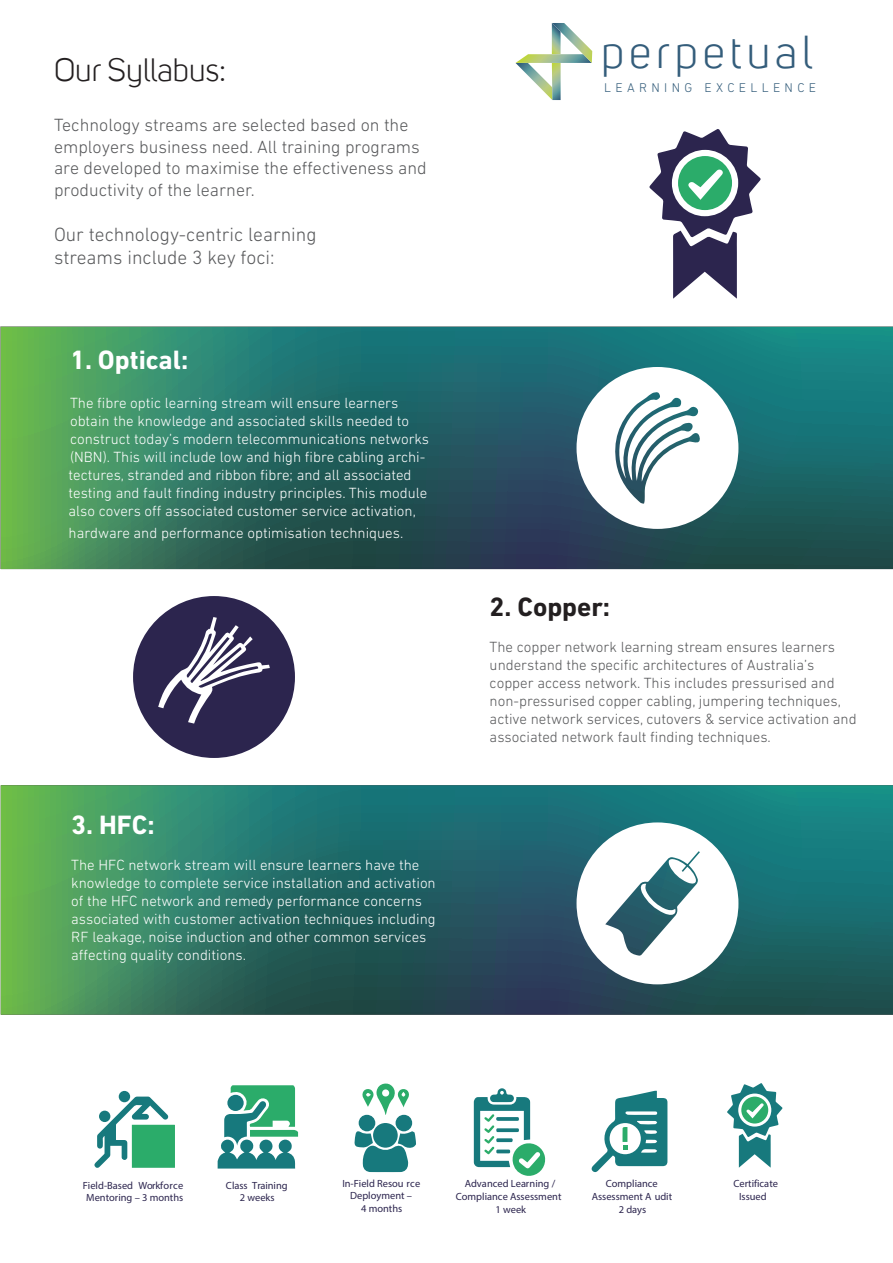
<style>
.page{position:relative;width:893px;height:1263px;background:#fff}
.page>*{position:absolute;margin:0;border:0;box-sizing:border-box;transform-origin:0 0}
.t1{font:45px "Uni Sans";letter-spacing:.11em;color:#345d7b}
.t2{font:31.5px "Uni Sans";color:#231f20}
.t3{font:700 27px "DIN Next LT Pro";color:#fff}
.t4{font:700 27px "DIN Next LT Pro";color:#231f20}
.t5{font:300 19.5px "DIN Next LT Pro";color:#57585a}
.t6{font:300 18px/21.6px "DIN Next LT Pro";color:#57585a}
.t7{font:300 15px/18px "DIN Next LT Pro";color:#fff}
.t8{font:300 15px/18px "DIN Next LT Pro";color:#57585a}
.t9{font:300 12.9px "DIN Next LT Pro";letter-spacing:.34em;color:#345d7b}
.t10{font:10.5px/12.5px "Myriad Pro";color:#2c254e;text-align:center}
</style>
<div class="page">
<svg style="left:1px;top:785px;width:892px;height:230px;background:#2b7265"></svg>
<svg style="left:1px;top:327px;width:892px;height:242px;background:#2b7063"></svg>
<svg style="left:576px;top:822px;width:162px;height:162px"></svg>
<svg style="left:576px;top:367px;width:162px;height:162px"></svg>
<svg style="left:133px;top:596px;width:162px;height:162px"></svg>
<svg style="left:474px;top:1088px;width:72px;height:88px"></svg>
<svg style="left:94px;top:1096px;width:81px;height:72px"></svg>
<div style="left:99px;top:1110px;width:11px;height:12px;background:#17797d;border-radius:50%"></div>
<div style="left:119px;top:1091px;width:11px;height:11px;background:#17797d;border-radius:50%"></div>
<svg style="left:218px;top:1085px;width:80px;height:83px"></svg>
<div style="left:227px;top:1095px;width:17px;height:16px;background:#17797d;border-radius:50%"></div>
<div style="left:373px;top:1123px;width:25px;height:25px;background:#17797d;border-radius:50%"></div>
<svg style="left:354px;top:1131px;width:62px;height:41px"></svg>
<div style="left:359px;top:1115px;width:16px;height:16px;background:#17797d;border-radius:50%"></div>
<div style="left:395px;top:1115px;width:17px;height:16px;background:#17797d;border-radius:50%"></div>
<svg style="left:362px;top:1083px;width:47px;height:32px"></svg>
<svg style="left:727px;top:1083px;width:56px;height:85px"></svg>
<svg style="left:591px;top:1091px;width:76px;height:82px"></svg>
<svg style="left:515px;top:23px;width:77px;height:77px"></svg>
<svg style="left:649px;top:129px;width:112px;height:170px"></svg>
<p class="t2" style="left:54px;top:52px;width:174px">Our Syllabus:</p>
<p class="t6" style="left:54px;top:114px;width:374px">Technology streams are selected based on the employers business need. All training programs are developed to maximise the effectiveness and productivity of the learner.</p>
<p class="t5" style="left:54px;top:223px;width:264px">Our technology-centric learning</p>
<p class="t5" style="left:54px;top:247px;width:222px">streams include 3 key foci:</p>
<p class="t3" style="left:70px;top:344px;width:120px">1. Optical:</p>
<p class="t7" style="left:69px;top:394px;width:362px">The fibre optic learning stream will ensure learners obtain the knowledge and associated skills needed to construct today’s modern telecommunications networks (NBN). This will include low and high fibre cabling archi&shy;tectures, stranded and ribbon fibre; and all associated testing and fault finding industry principles. This module also covers off associated customer service activation,</p>
<p class="t7" style="left:69px;top:524px;width:336px">hardware and performance optimisation techniques.</p>
<p class="t3" style="left:71px;top:809px;width:85px">3. HFC:</p>
<p class="t7" style="left:71px;top:855px;width:366px">The HFC network stream will ensure learners have the knowledge to complete service installation and activation of the HFC network and remedy performance concerns associated with customer activation techniques including RF leakage, noise induction and other common services affecting quality conditions.</p>
<p class="t1" style="left:601px;top:27px;width:213px">perpetual</p>
<p class="t9" style="left:604px;top:80px;width:213px">LEARNING EXCELLENCE</p>
<p class="t4" style="left:490px;top:591px;width:122px">2. Copper:</p>
<p class="t8" style="left:490px;top:638px;width:368px">The copper network learning stream ensures learners understand the specific architectures of Australia’s copper access network. This includes pressurised and non-pressurised copper cabling, jumpering techniques, active network services, cutovers &amp; service activation and associated network fault finding techniques.</p>
<p class="t10" style="left:83px;top:1179px;width:102px">Field-Based Workforce<br>Mentoring – 3 months</p>
<p class="t10" style="left:226px;top:1179px;width:63px">Class Training<br>2 weeks</p>
<p class="t10" style="left:342px;top:1176px;width:79px">In-Field Resou rce<br>Deployment –<br>4 months</p>
<p class="t10" style="left:456px;top:1177px;width:107px">Advanced Learning /<br>Compliance Assessment<br>1 week</p>
<p class="t10" style="left:592px;top:1177px;width:82px">Compliance<br>Assessment A udit<br>2 days</p>
<p class="t10" style="left:733px;top:1177px;width:46px">Certificate<br>Issued</p>
</div>
